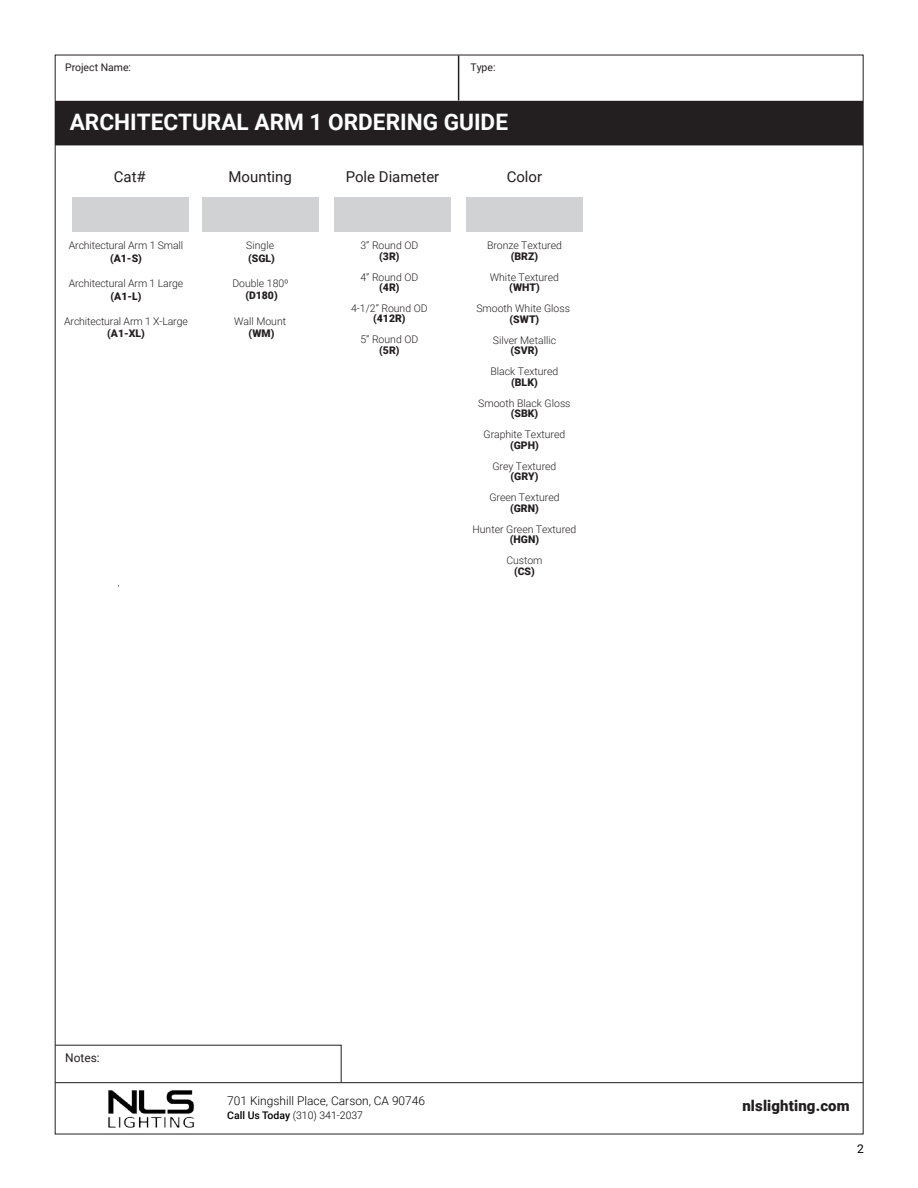
<style>
.page{position:relative;width:918px;height:1188px;background:#fff}
.page>*{position:absolute;margin:0;border:0;box-sizing:border-box;transform-origin:0 0}
.t1{font:700 22.65px "Roboto";color:#fff}
.t2{font:15px "Roboto";color:#231f20}
.t3{font:900 15px "Roboto";letter-spacing:.01em;color:#231f20}
.t4{font:700 15px "Arial";color:#000}
.t5{font:300 12px "Roboto";color:#000}
.t6{font:12px "Roboto";color:#231f20}
.t7{font:300 10.5px "Roboto";color:#231f20}
.t8{font:900 10.5px "Roboto";color:#231f20}
.t9{font:300 10.5px "Roboto";color:#000}
.t10{font:10.5px "Roboto";color:#231f20}
.s1{font-weight:500}
</style>
<div class="page">
<hr style="left:55px;top:1082px;width:808px;height:1px;background:#231f20">
<hr style="left:55px;top:101px;width:808px;height:1px;background:#231f20">
<hr style="left:458px;top:55px;width:1px;height:45px;background:#231f20">
<div style="left:202px;top:198px;width:117px;height:34px;background:#d0d2d3"></div>
<div style="left:72px;top:198px;width:117px;height:34px;background:#d0d2d3"></div>
<div style="left:334px;top:198px;width:117px;height:34px;background:#d0d2d3"></div>
<div style="left:55px;top:102px;width:808px;height:43px;background:#231f20"></div>
<svg style="left:54px;top:1044px;width:288px;height:39px"></svg>
<div style="left:466px;top:198px;width:117px;height:34px;background:#d0d2d3"></div>
<img style="left:108px;top:1090px;width:87px;height:38px">
<p class="t10" style="left:65px;top:60px;width:68px">Project Name:</p>
<p class="t10" style="left:470px;top:60px;width:27px">Type:</p>
<h1 class="t1" style="left:70px;top:106px;width:440px">ARCHITECTURAL ARM 1 ORDERING GUIDE</h1>
<h2 class="t2" style="left:114px;top:166px;width:33px">Cat#</h2>
<h2 class="t2" style="left:229px;top:166px;width:65px">Mounting</h2>
<h2 class="t2" style="left:346px;top:166px;width:95px">Pole Diameter</h2>
<h2 class="t2" style="left:507px;top:166px;width:37px">Color</h2>
<p class="t7" style="left:69px;top:238px;width:116px">Architectural Arm 1 Small</p>
<p class="t8" style="left:110px;top:251px;width:33px">(A1-S)</p>
<p class="t7" style="left:69px;top:276px;width:116px">Architectural Arm 1 Large</p>
<p class="t8" style="left:111px;top:289px;width:32px">(A1-L)</p>
<p class="t7" style="left:64px;top:314px;width:125px">Architectural Arm 1 X-Large</p>
<p class="t8" style="left:107px;top:326px;width:39px">(A1-XL)</p>
<p class="t7" style="left:246px;top:238px;width:29px">Single</p>
<p class="t8" style="left:248px;top:251px;width:28px">(SGL)</p>
<p class="t7" style="left:232px;top:276px;width:57px">Double 1800</p>
<p class="t8" style="left:245px;top:288px;width:34px">(D180)</p>
<p class="t7" style="left:234px;top:313px;width:53px">Wall Mount</p>
<p class="t8" style="left:249px;top:326px;width:27px">(WM)</p>
<p class="t7" style="left:361px;top:238px;width:59px">3” Round OD</p>
<p class="t8" style="left:379px;top:248px;width:22px">(3R)</p>
<p class="t7" style="left:361px;top:269px;width:59px">4” Round OD</p>
<p class="t8" style="left:379px;top:280px;width:22px">(4R)</p>
<p class="t7" style="left:351px;top:301px;width:78px">4-1/2” Round OD</p>
<p class="t8" style="left:373px;top:311px;width:34px">(412R)</p>
<p class="t7" style="left:361px;top:332px;width:59px">5” Round OD</p>
<p class="t8" style="left:379px;top:343px;width:22px">(5R)</p>
<p class="t7" style="left:487px;top:238px;width:76px">Bronze Textured</p>
<p class="t8" style="left:511px;top:249px;width:29px">(BRZ)</p>
<p class="t7" style="left:490px;top:270px;width:71px">White Textured</p>
<p class="t8" style="left:509px;top:280px;width:32px">(WHT)</p>
<p class="t7" style="left:476px;top:301px;width:95px">Smooth White Gloss</p>
<p class="t8" style="left:510px;top:312px;width:31px">(SWT)</p>
<p class="t7" style="left:493px;top:333px;width:65px">Silver Metallic</p>
<p class="t8" style="left:511px;top:343px;width:29px">(SVR)</p>
<p class="t7" style="left:491px;top:364px;width:69px">Black Textured</p>
<p class="t8" style="left:511px;top:375px;width:28px">(BLK)</p>
<p class="t7" style="left:478px;top:396px;width:94px">Smooth Black Gloss</p>
<p class="t8" style="left:511px;top:406px;width:29px">(SBK)</p>
<p class="t7" style="left:484px;top:427px;width:83px">Graphite Textured</p>
<p class="t8" style="left:510px;top:438px;width:30px">(GPH)</p>
<p class="t7" style="left:492px;top:459px;width:66px">Grey Textured</p>
<p class="t8" style="left:511px;top:469px;width:29px">(GRY)</p>
<p class="t7" style="left:489px;top:490px;width:72px">Green Textured</p>
<p class="t8" style="left:510px;top:501px;width:30px">(GRN)</p>
<p class="t7" style="left:472px;top:522px;width:105px">Hunter Green Textured</p>
<p class="t8" style="left:510px;top:532px;width:31px">(HGN)</p>
<p class="t7" style="left:506px;top:553px;width:38px">Custom</p>
<p class="t8" style="left:514px;top:564px;width:22px">(CS)</p>
<p class="t6" style="left:65px;top:1049px;width:36px">Notes:</p>
<p class="t5" style="left:227px;top:1093px;width:199px">701 Kingshill Place, Carson, CA 90746</p>
<p class="t9" style="left:227px;top:1108px;width:137px"><span class="s1">Call Us Today</span> (310) 341-2037</p>
<h2 class="t3" style="left:742px;top:1095px;width:109px">nlslighting.com</h2>
<h2 class="t4" style="left:856px;top:1134px;width:10px">2<sub>2</sub></h2>
</div>
